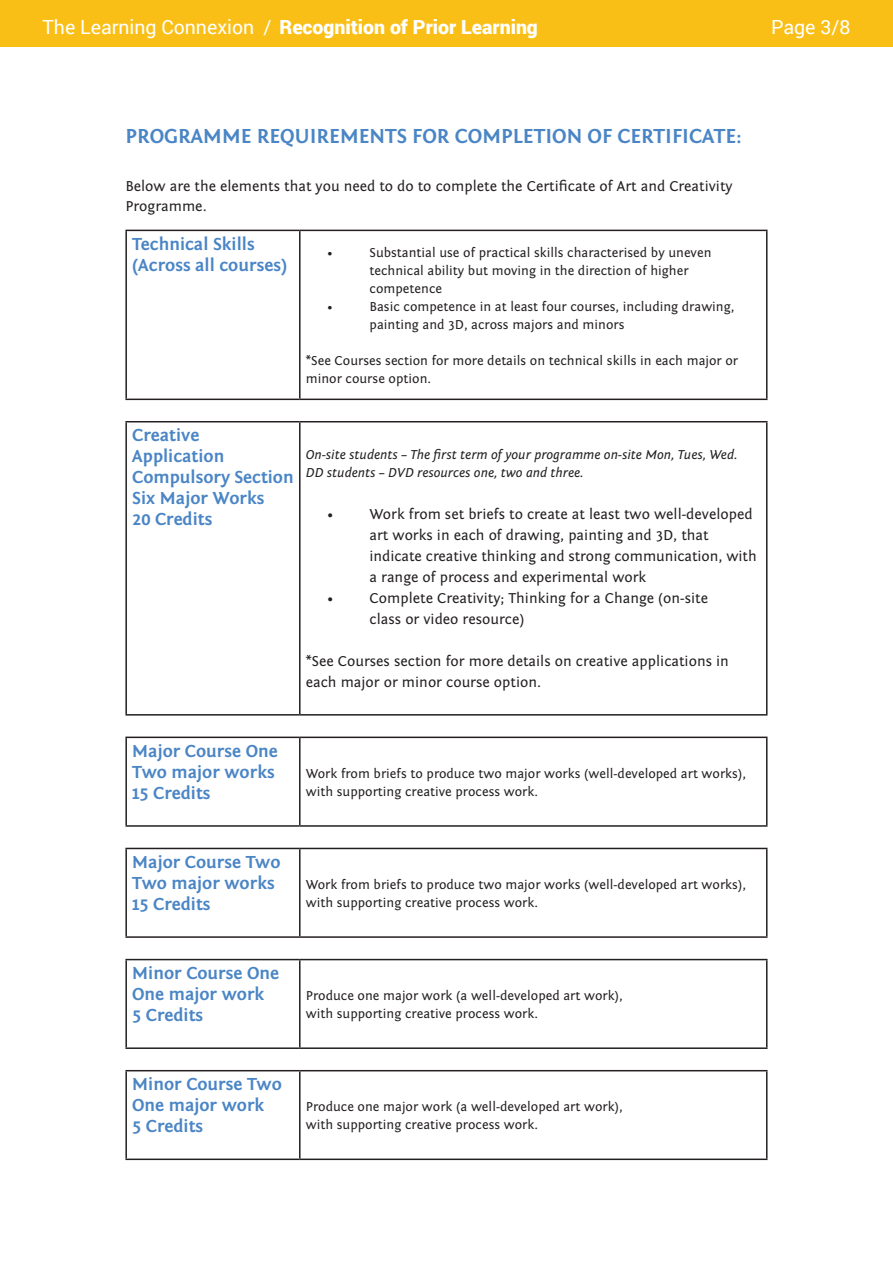
<style>
.page{position:relative;width:893px;height:1263px;background:#fff}
.page>*{position:absolute;margin:0;border:0;box-sizing:border-box;transform-origin:0 0}
.t1{font:700 21px "Fontin Sans";color:#4a85c5}
.t2{font:900 19.5px "Roboto";color:#fff}
.t3{font:19.5px "Roboto";color:#fff}
.t4{font:700 18px/21px "Fontin Sans";color:#4a85c5}
.t5{font:15px/21px "Fontin Sans";color:#231f20}
.t6{font:13.5px/18px "Fontin Sans";color:#231f20}
.t7{font:italic 13.5px "Fontin Sans";color:#231f20}
.s1{font-weight:400}
</style>
<div class="page">
<div style="left:0;top:0;width:893px;height:47px;background:#fabf16"></div>
<hr style="left:125px;top:421px;width:175px;height:1px;background:#231f20">
<hr style="left:125px;top:422px;width:2px;height:292px;background:#231f20">
<hr style="left:300px;top:421px;width:467px;height:1px;background:#231f20">
<hr style="left:299px;top:422px;width:2px;height:292px;background:#231f20">
<hr style="left:766px;top:422px;width:1px;height:292px;background:#231f20">
<hr style="left:125px;top:714px;width:175px;height:1px;background:#231f20">
<hr style="left:300px;top:714px;width:467px;height:1px;background:#231f20">
<hr style="left:125px;top:736px;width:175px;height:2px;background:#231f20">
<hr style="left:125px;top:738px;width:2px;height:87px;background:#231f20">
<hr style="left:300px;top:736px;width:467px;height:2px;background:#231f20">
<hr style="left:299px;top:738px;width:2px;height:87px;background:#231f20">
<hr style="left:766px;top:738px;width:1px;height:87px;background:#231f20">
<hr style="left:125px;top:825px;width:175px;height:2px;background:#231f20">
<hr style="left:300px;top:825px;width:467px;height:2px;background:#231f20">
<hr style="left:125px;top:848px;width:175px;height:1px;background:#231f20">
<hr style="left:125px;top:849px;width:2px;height:87px;background:#231f20">
<hr style="left:300px;top:848px;width:467px;height:1px;background:#231f20">
<hr style="left:299px;top:849px;width:2px;height:87px;background:#231f20">
<hr style="left:766px;top:849px;width:1px;height:87px;background:#231f20">
<hr style="left:125px;top:936px;width:175px;height:2px;background:#231f20">
<hr style="left:300px;top:936px;width:467px;height:2px;background:#231f20">
<hr style="left:125px;top:959px;width:175px;height:1px;background:#231f20">
<hr style="left:125px;top:960px;width:2px;height:87px;background:#231f20">
<hr style="left:300px;top:959px;width:467px;height:1px;background:#231f20">
<hr style="left:299px;top:960px;width:2px;height:87px;background:#231f20">
<hr style="left:766px;top:960px;width:1px;height:87px;background:#231f20">
<hr style="left:125px;top:1047px;width:175px;height:2px;background:#231f20">
<hr style="left:300px;top:1047px;width:467px;height:2px;background:#231f20">
<hr style="left:125px;top:1070px;width:175px;height:1px;background:#231f20">
<hr style="left:125px;top:1071px;width:2px;height:87px;background:#231f20">
<hr style="left:300px;top:1070px;width:467px;height:1px;background:#231f20">
<hr style="left:299px;top:1071px;width:2px;height:87px;background:#231f20">
<hr style="left:766px;top:1071px;width:1px;height:87px;background:#231f20">
<hr style="left:125px;top:1158px;width:175px;height:2px;background:#231f20">
<hr style="left:300px;top:1158px;width:467px;height:2px;background:#231f20">
<hr style="left:125px;top:230px;width:175px;height:1px;background:#231f20">
<hr style="left:125px;top:231px;width:2px;height:168px;background:#231f20">
<hr style="left:300px;top:230px;width:467px;height:1px;background:#231f20">
<hr style="left:299px;top:231px;width:2px;height:168px;background:#231f20">
<hr style="left:766px;top:231px;width:1px;height:168px;background:#231f20">
<hr style="left:125px;top:399px;width:175px;height:1px;background:#231f20">
<hr style="left:300px;top:399px;width:467px;height:1px;background:#231f20">
<h2 class="t2" style="left:43px;top:14px;width:497px"><span class="s1">The Learning Connexion /</span> Recognition of Prior Learning</h2>
<h2 class="t3" style="left:771px;top:14px;width:81px">Page 3/8</h2>
<p class="t1" style="left:125px;top:125px;width:618px">PROGRAMME REQUIREMENTS FOR COMPLETION OF CERTIFICATE:</p>
<p class="t5" style="left:125px;top:177px;width:609px;line-height:19.5px">Below are the elements that you need to do to complete the Certificate of Art and Creativity<br>Programme.</p>
<p class="t4" style="left:132px;top:234px;width:124px">Technical Skills</p>
<p class="t4" style="left:132px;top:255px;width:156px">(Across all courses)</p>
<p class="t6" style="left:327px;top:244px;width:7px">•</p>
<p class="t6" style="left:370px;top:244px;width:343px">Substantial use of practical skills characterised by uneven technical ability but moving in the direction of higher competence</p>
<p class="t6" style="left:327px;top:298px;width:7px">•</p>
<p class="t6" style="left:370px;top:298px;width:366px">Basic competence in at least four courses, including drawing, painting and 3D, across majors and minors</p>
<p class="t6" style="left:306px;top:352px;width:434px">*See Courses section for more details on technical skills in each major or minor course option.</p>
<p class="t4" style="left:132px;top:425px;width:94px">Creative<br>Application</p>
<p class="t4" style="left:132px;top:467px;width:163px">Compulsory Section</p>
<p class="t4" style="left:132px;top:488px;width:134px">Six Major Works</p>
<p class="t4" style="left:132px;top:509px;width:82px">20 Credits</p>
<p class="t7" style="left:306px;top:447px;width:433px">On-site students – The first term of your programme on-site Mon, Tues, Wed.</p>
<p class="t7" style="left:306px;top:465px;width:279px">DD students – DVD resources one, two and three.</p>
<p class="t5" style="left:327px;top:504px;width:8px">•</p>
<p class="t5" style="left:370px;top:504px;width:385px">Work from set briefs to create at least two well-developed art works in each of drawing, painting and 3D, that</p>
<p class="t5" style="left:370px;top:546px;width:389px">indicate creative thinking and strong communication, with a range of process and experimental work</p>
<p class="t5" style="left:327px;top:588px;width:8px">•</p>
<p class="t5" style="left:370px;top:588px;width:340px">Complete Creativity; Thinking for a Change (on-site class or video resource)</p>
<p class="t5" style="left:306px;top:651px;width:425px">*See Courses section for more details on creative applications in each major or minor course option.</p>
<p class="t4" style="left:132px;top:741px;width:147px">Major Course One</p>
<p class="t4" style="left:132px;top:762px;width:144px">Two major works</p>
<p class="t4" style="left:132px;top:783px;width:80px">15 Credits</p>
<p class="t6" style="left:306px;top:764px;width:442px">Work from briefs to produce two major works (well-developed art works),</p>
<p class="t6" style="left:306px;top:782px;width:234px">with supporting creative process work.</p>
<p class="t4" style="left:132px;top:852px;width:150px">Major Course Two</p>
<p class="t4" style="left:132px;top:873px;width:144px">Two major works</p>
<p class="t4" style="left:132px;top:894px;width:80px">15 Credits</p>
<p class="t6" style="left:306px;top:876px;width:442px">Work from briefs to produce two major works (well-developed art works),</p>
<p class="t6" style="left:306px;top:894px;width:234px">with supporting creative process work.</p>
<p class="t4" style="left:132px;top:963px;width:148px">Minor Course One</p>
<p class="t4" style="left:132px;top:984px;width:134px">One major work</p>
<p class="t4" style="left:132px;top:1005px;width:73px">5 Credits</p>
<p class="t4" style="left:132px;top:1074px;width:151px">Minor Course Two</p>
<p class="t4" style="left:132px;top:1095px;width:134px">One major work</p>
<p class="t4" style="left:132px;top:1116px;width:73px">5 Credits</p>
<p class="t6" style="left:306px;top:987px;width:318px">Produce one major work (a well-developed art work),</p>
<p class="t6" style="left:306px;top:1005px;width:234px">with supporting creative process work.</p>
<p class="t6" style="left:306px;top:1098px;width:318px">Produce one major work (a well-developed art work),</p>
<p class="t6" style="left:306px;top:1116px;width:234px">with supporting creative process work.</p>
</div>
